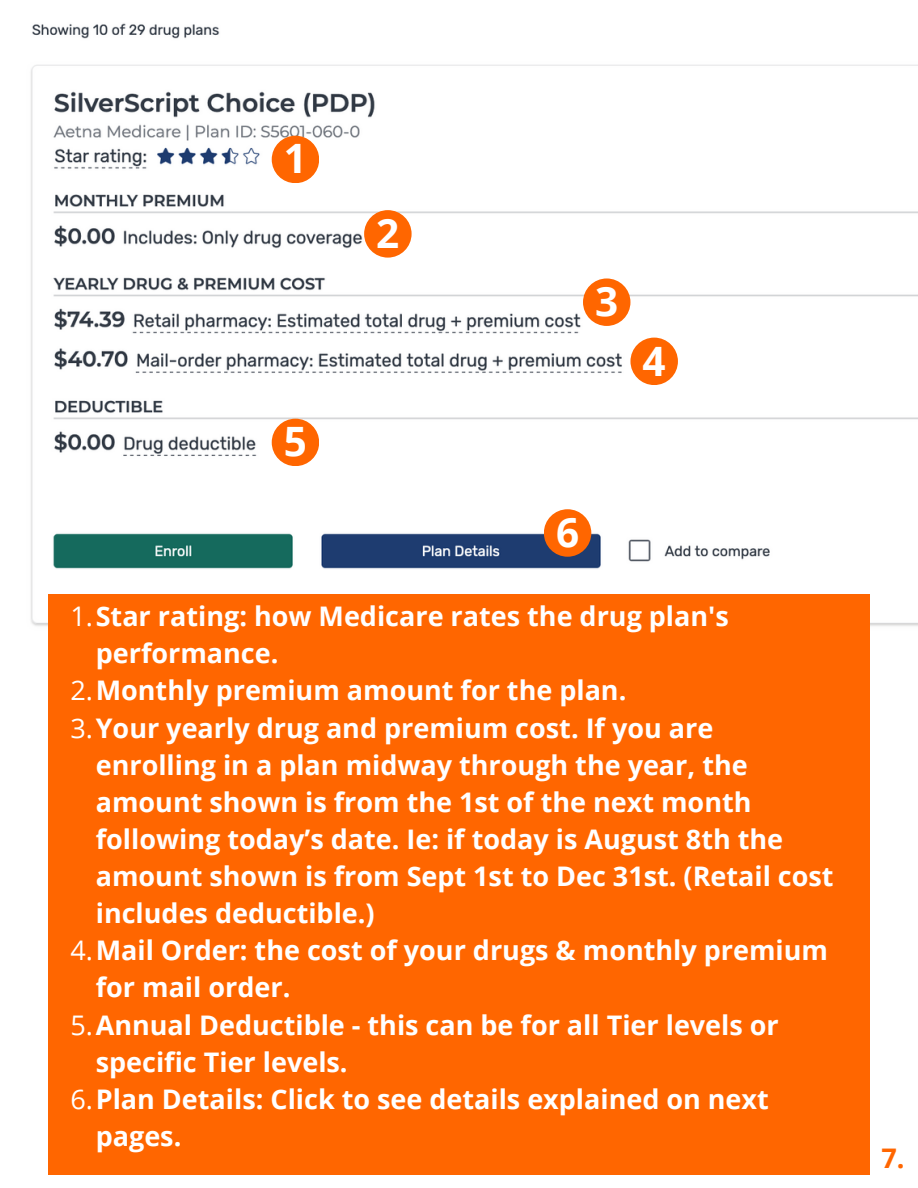
<style>
.page{position:relative;width:918px;height:1188px;background:#fff}
.page>*{position:absolute;margin:0;border:0;box-sizing:border-box;transform-origin:0 0}
.t1{font:700 40.5px "Open Sans";color:#fff}
.t2{font:700 27px/37.2px "Open Sans";color:#fff}
.t3{font:700 27px "Open Sans";color:#f60}
.s1{font-weight:400}
</style>
<div class="page">
<img style="left:31px;top:23px;width:887px;height:603px">
<div style="left:48px;top:594px;width:822px;height:581px;background:#f60"></div>
<div style="left:272px;top:136px;width:47px;height:47px;background:#f60;border-radius:50%"></div>
<div style="left:364px;top:210px;width:48px;height:48px;background:#f60;border-radius:50%"></div>
<div style="left:583px;top:278px;width:47px;height:48px;background:#f60;border-radius:50%"></div>
<div style="left:630px;top:338px;width:48px;height:47px;background:#f60;border-radius:50%"></div>
<div style="left:272px;top:419px;width:47px;height:47px;background:#f60;border-radius:50%"></div>
<div style="left:544px;top:509px;width:47px;height:48px;background:#f60;border-radius:50%"></div>
<p class="t1" style="left:284px;top:130px;width:25px">1</p>
<p class="t1" style="left:284px;top:413px;width:25px">5</p>
<p class="t1" style="left:376px;top:205px;width:25px">2</p>
<p class="t1" style="left:595px;top:273px;width:25px">3</p>
<p class="t1" style="left:643px;top:333px;width:25px">4</p>
<p class="t1" style="left:556px;top:504px;width:25px">6</p>
<p class="t2" style="left:96px;top:597px;width:635px;text-indent:-25px"><span class="s1">1.</span>Star rating: how Medicare rates the drug plan's performance.</p>
<p class="t2" style="left:70px;top:671px;width:557px"><span class="s1">2.</span>Monthly premium amount for the plan.</p>
<p class="t2" style="left:96px;top:708px;width:739px;text-indent:-25px"><span class="s1">3.</span>Your yearly drug and premium cost. If you are enrolling in a plan midway through the year, the amount shown is from the 1st of the next month following today’s date. Ie: if today is August 8th the amount shown is from Sept 1st to Dec 31st. (Retail cost includes deductible.)</p>
<p class="t2" style="left:96px;top:931px;width:734px;text-indent:-25px"><span class="s1">4.</span>Mail Order: the cost of your drugs &amp; monthly premium for mail order.</p>
<p class="t2" style="left:96px;top:1005px;width:685px;text-indent:-25px"><span class="s1">5.</span>Annual Deductible - this can be for all Tier levels or specific Tier levels.</p>
<p class="t2" style="left:96px;top:1080px;width:675px;text-indent:-25px"><span class="s1">6.</span>Plan Details: Click to see details explained on next pages.</p>
<p class="t3" style="left:881px;top:1140px;width:25px">7.</p>
</div>
